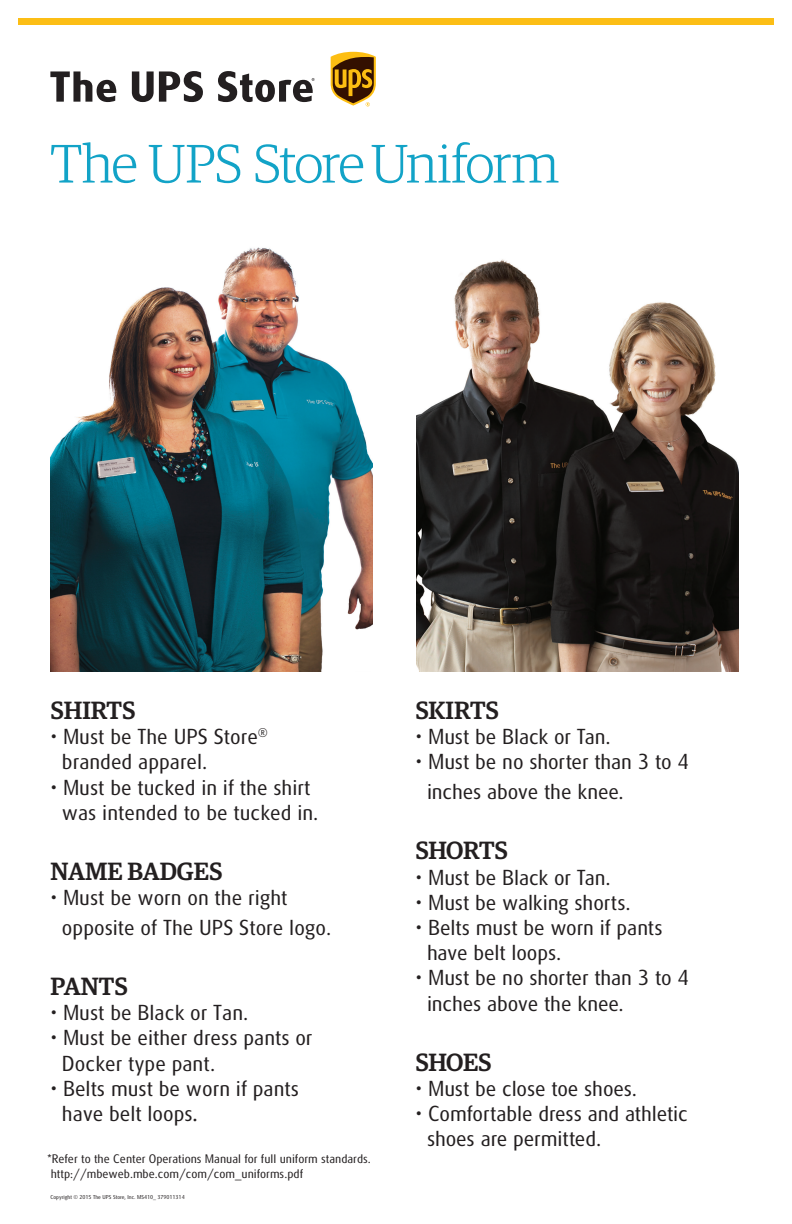
<style>
.page{position:relative;width:792px;height:1224px;background:#fff}
.page>*{position:absolute;margin:0;border:0;box-sizing:border-box;transform-origin:0 0}
.t1{font:300 54.3px "Guardian Egyp";letter-spacing:-.025em;color:#12a3c7}
.t2{font:500 25px "Guardian Egyp";color:#231f20}
.t3{font:21px/25.2px "UPS Sans";color:#231f20}
.t4{font:12px/14.4px "UPS Sans";color:#231f20}
.t5{font:5.5px "UPS Sans";color:#231f20}
.s1{font-family:"Guardian Egyp"}
</style>
<div class="page">
<svg style="left:50px;top:71px;width:67px;height:31px"></svg>
<svg style="left:132px;top:71px;width:71px;height:31px"></svg>
<svg style="left:218px;top:71px;width:97px;height:31px"></svg>
<svg style="left:331px;top:52px;width:45px;height:54px;background:#a1782c"></svg>
<img style="left:50px;top:247px;width:322px;height:425px">
<img style="left:416px;top:259px;width:322px;height:413px">
<div style="left:18px;top:18px;width:756px;height:6px;background:#fcbe15"></div>
<h1 class="t1" style="left:50px;top:128px;width:510px">The UPS Store Uniform</h1>
<p class="t2" style="left:50px;top:692px;width:87px">SHIRTS</p>
<p class="t3" style="left:62px;top:724px;width:208px;text-indent:-12px">• Must be The UPS Store<sup>® </sup>branded apparel.</p>
<p class="t3" style="left:50px;top:775px;width:270px;text-align:center">• Must be tucked in if the shirt was intended to be tucked in.</p>
<p class="t2" style="left:50px;top:853px;width:174px">NAME BADGES</p>
<p class="t3" style="left:62px;top:883px;width:271px;line-height:30px;text-indent:-12px">• Must be worn on the right opposite of The UPS Store logo.</p>
<p class="t2" style="left:50px;top:968px;width:79px">PANTS</p>
<p class="t3" style="left:50px;top:1000px;width:199px">• Must be Black or Tan.</p>
<p class="t3" style="left:62px;top:1025px;width:252px;text-indent:-12px">• Must be either dress pants or<br>Docker type pant.</p>
<p class="t3" style="left:62px;top:1076px;width:239px;text-indent:-12px">• Belts must be worn if pants have belt loops<span class="s1">.</span></p>
<p class="t4" style="left:47px;top:1152px;width:325px">*Refer to the Center Operations Manual for full uniform standards. http://mbeweb.mbe.com/com/com_uniforms.pdf</p>
<p class="t5" style="left:50px;top:1194px;width:136px">Copyright © 2015 The UPS Store, Inc. MS410_ 379011314</p>
<p class="t2" style="left:415px;top:692px;width:85px">SKIRTS</p>
<p class="t3" style="left:415px;top:724px;width:197px">• Must be Black or Tan.</p>
<p class="t3" style="left:427px;top:747px;width:263px;line-height:30px;text-indent:-12px">• Must be no shorter than 3 to 4 inches above the knee.</p>
<p class="t2" style="left:415px;top:833px;width:94px">SHORTS</p>
<p class="t3" style="left:415px;top:865px;width:197px">• Must be Black or Tan.</p>
<p class="t3" style="left:415px;top:890px;width:217px">• Must be walking shorts.</p>
<p class="t3" style="left:427px;top:915px;width:237px;text-indent:-12px">• Belts must be worn if pants have belt loops.</p>
<p class="t3" style="left:427px;top:965px;width:263px;text-indent:-12px">• Must be no shorter than 3 to 4 inches above the knee.</p>
<p class="t2" style="left:415px;top:1044px;width:78px">SHOES</p>
<p class="t3" style="left:415px;top:1076px;width:223px">• Must be close toe shoes.</p>
<p class="t3" style="left:427px;top:1101px;width:262px;text-indent:-12px">• Comfortable dress and athletic shoes are permitted.</p>
</div>
